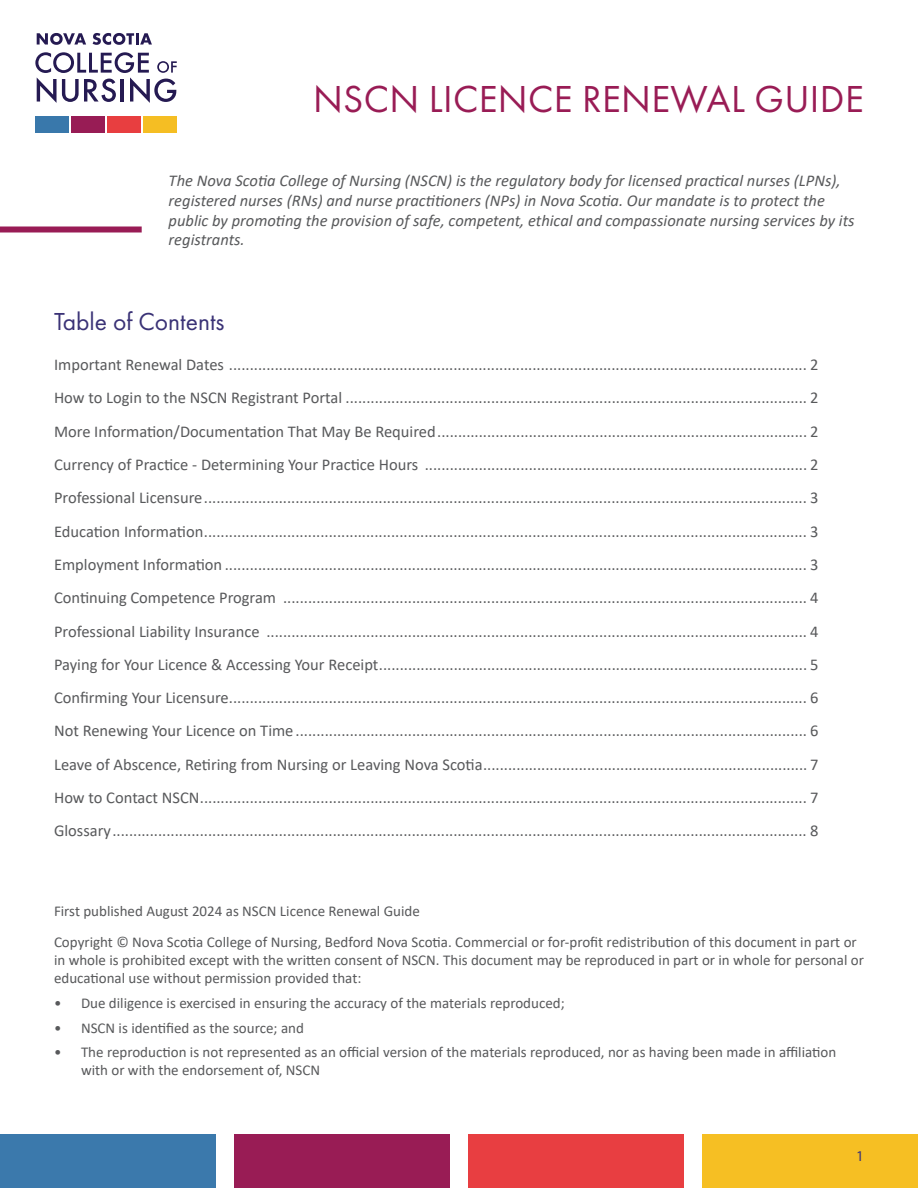
<style>
.page{position:relative;width:918px;height:1188px;background:#fff}
.page>*{position:absolute;margin:0;border:0;box-sizing:border-box;transform-origin:0 0}
.t1{font:39px "Futura PT";letter-spacing:.01em;color:#991c55}
.t2{font:25.5px "Futura PT";color:#3a3276}
.t3{font:16.5px/33.3px "Calibri";color:#58595b;text-align:justify}
.t4{font:italic 16.5px/19.8px "Calibri";color:#58595b}
.t5{font:15px/18px "Calibri";color:#58595b}
.t6{font:15px "Myriad Pro";color:#3a3276}
</style>
<div class="page">
<div style="left:0;top:1134px;width:216px;height:54px;background:#3b79ac"></div>
<div style="left:702px;top:1134px;width:216px;height:54px;background:#f6bf23"></div>
<div style="left:468px;top:1134px;width:216px;height:54px;background:#e83e41"></div>
<div style="left:234px;top:1134px;width:216px;height:54px;background:#991c55"></div>
<div style="left:0;top:226px;width:142px;height:6px;background:#991c55"></div>
<div style="left:143px;top:117px;width:34px;height:16px;background:#f5be23"></div>
<div style="left:35px;top:117px;width:34px;height:16px;background:#3978ab"></div>
<div style="left:72px;top:117px;width:33px;height:16px;background:#981c55"></div>
<div style="left:107px;top:117px;width:34px;height:16px;background:#e83e40"></div>
<svg style="left:37px;top:33px;width:49px;height:12px"></svg>
<svg style="left:93px;top:33px;width:59px;height:12px"></svg>
<svg style="left:35px;top:52px;width:142px;height:51px"></svg>
<h1 class="t1" style="left:313px;top:76px;width:552px">NSCN LICENCE RENEWAL GUIDE</h1>
<p class="t4" style="left:169px;top:170px;width:687px">The Nova Scotia College of Nursing (NSCN) is the regulatory body for licensed practical nurses (LPNs), registered nurses (RNs) and nurse practitioners (NPs) in Nova Scotia. Our mandate is to protect the public by promoting the provision of safe, competent, ethical and compassionate nursing services by its registrants.</p>
<h2 class="t2" style="left:54px;top:306px;width:172px">Table of Contents</h2>
<p class="t3" style="left:54px;top:348px;width:766px">Important Renewal Dates ........................................................................................................................................... 2<br>How to Login to the NSCN Registrant Portal ............................................................................................................... 2<br>More Information/Documentation That May Be Required......................................................................................... 2<br>Currency of Practice - Determining Your Practice Hours ............................................................................................ 2<br>Professional Licensure................................................................................................................................................. 3<br>Education Information................................................................................................................................................. 3<br>Employment Information ............................................................................................................................................ 3<br>Continuing Competence Program .............................................................................................................................. 4<br>Professional Liability Insurance .................................................................................................................................. 4<br>Paying for Your Licence &amp; Accessing Your Receipt....................................................................................................... 5<br>Confirming Your Licensure........................................................................................................................................... 6<br>Not Renewing Your Licence on Time ........................................................................................................................... 6<br>Leave of Abscence, Retiring from Nursing or Leaving Nova Scotia.............................................................................. 7<br>How to Contact NSCN.................................................................................................................................................. 7<br>Glossary....................................................................................................................................................................... 8</p>
<p class="t5" style="left:54px;top:894px;width:804px;line-height:31.5px">First published August 2024 as NSCN Licence Renewal Guide<br>Copyright © Nova Scotia College of Nursing, Bedford Nova Scotia. Commercial or for-profit redistribution of this document in part or</p>
<p class="t5" style="left:54px;top:951px;width:811px">in whole is prohibited except with the written consent of NSCN. This document may be reproduced in part or in whole for personal or educational use without permission provided that:</p>
<p class="t5" style="left:54px;top:993px;width:512px">• Due diligence is exercised in ensuring the accuracy of the materials reproduced;</p>
<p class="t5" style="left:54px;top:1018px;width:251px">• NSCN is identified as the source; and</p>
<p class="t5" style="left:81px;top:1043px;width:757px;text-indent:-27px">• The reproduction is not represented as an official version of the materials reproduced, nor as having been made in affiliation with or with the endorsement of, NSCN</p>
<p class="t6" style="left:856px;top:1147px;width:9px">1</p>
</div>
